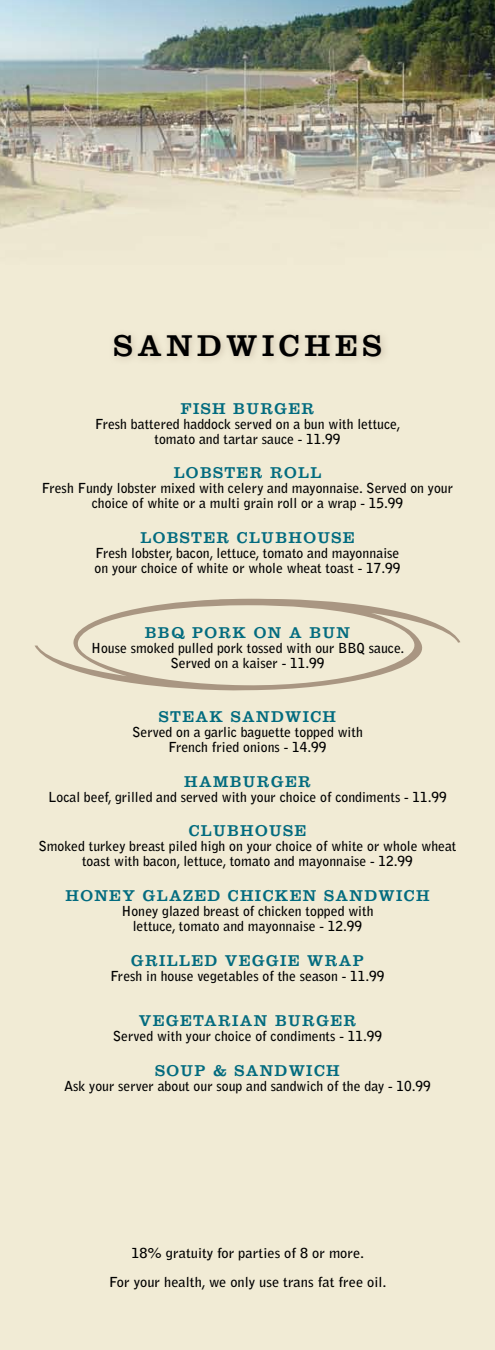
<style>
.page{position:relative;width:495px;height:1350px;background:#fff}
.page>*{position:absolute;margin:0;border:0;box-sizing:border-box;transform-origin:0 0}
.t1{font:31.25px "Clarendon LT Std";letter-spacing:.15em;color:#000}
.t2{font:16.25px "Clarendon LT Std";letter-spacing:.085em;color:#026b7f}
.t3{font:700 13.75px/15px "Bell Gothic Std";color:#000;text-align:center}
.t4{font:700 13.75px/28.5px "Bell Gothic Std";color:#000;text-align:center;scale:1.05 1}
</style>
<div class="page">
<img style="left:0;top:0;width:495px;height:1350px">
<svg style="left:35px;top:599px;width:425px;height:91px;background:#e7dfc9"></svg>
<div style="left:108px;top:328px;width:325px;height:57px;background:#a99682;opacity:.5"></div>
<h1 class="t1" style="left:114px;top:327px;width:268px">SANDWICHES</h1>
<p class="t2" style="left:181px;top:399px;width:135px">FISH BURGER</p>
<p class="t3" style="left:95px;top:416px;width:307px">Fresh battered haddock served on a bun with lettuce, tomato and tartar sauce - 11.99</p>
<p class="t2" style="left:174px;top:463px;width:149px">LOBSTER ROLL</p>
<p class="t3" style="left:42px;top:481px;width:413px">Fresh Fundy lobster mixed with celery and mayonnaise. Served on your choice of white or a multi grain roll or a wrap - 15.99</p>
<p class="t2" style="left:141px;top:528px;width:215px">LOBSTER CLUBHOUSE</p>
<p class="t3" style="left:95px;top:546px;width:307px;text-align:left">Fresh lobster, bacon, lettuce, tomato and mayonnaise on your choice of white or whole wheat toast - 17.99</p>
<p class="t2" style="left:145px;top:623px;width:207px">BBQ PORK ON A BUN</p>
<p class="t3" style="left:91px;top:640px;width:315px">House smoked pulled pork tossed with our BBQ sauce.<br>Served on a kaiser - 11.99</p>
<p class="t2" style="left:159px;top:707px;width:179px">STEAK SANDWICH</p>
<p class="t3" style="left:132px;top:724px;width:232px">Served on a garlic baguette topped with<br>French fried onions - 14.99</p>
<p class="t2" style="left:184px;top:772px;width:128px">HAMBURGER</p>
<p class="t3" style="left:48px;top:789px;width:400px">Local beef, grilled and served with your choice of condiments - 11.99</p>
<p class="t2" style="left:189px;top:822px;width:119px">CLUBHOUSE</p>
<p class="t3" style="left:38px;top:839px;width:420px">Smoked turkey breast piled high on your choice of white or whole wheat toast with bacon, lettuce, tomato and mayonnaise - 12.99</p>
<p class="t2" style="left:65px;top:886px;width:366px">HONEY GLAZED CHICKEN SANDWICH</p>
<p class="t3" style="left:121px;top:904px;width:254px">Honey glazed breast of chicken topped with lettuce, tomato and mayonnaise - 12.99</p>
<p class="t2" style="left:131px;top:951px;width:234px">GRILLED VEGGIE WRAP</p>
<p class="t3" style="left:110px;top:969px;width:276px">Fresh in house vegetables of the season - 11.99</p>
<p class="t2" style="left:139px;top:1011px;width:219px">VEGETARIAN BURGER</p>
<p class="t3" style="left:113px;top:1028px;width:271px">Served with your choice of condiments - 11.99</p>
<p class="t2" style="left:155px;top:1061px;width:186px">SOUP &amp; SANDWICH</p>
<p class="t3" style="left:64px;top:1078px;width:368px">Ask your server about our soup and sandwich of the day - 10.99</p>
<p class="t4" style="left:109px;top:1239px;width:266px">18% gratuity for parties of 8 or more.<br>For your health, we only use trans fat free oil.</p>
</div>
